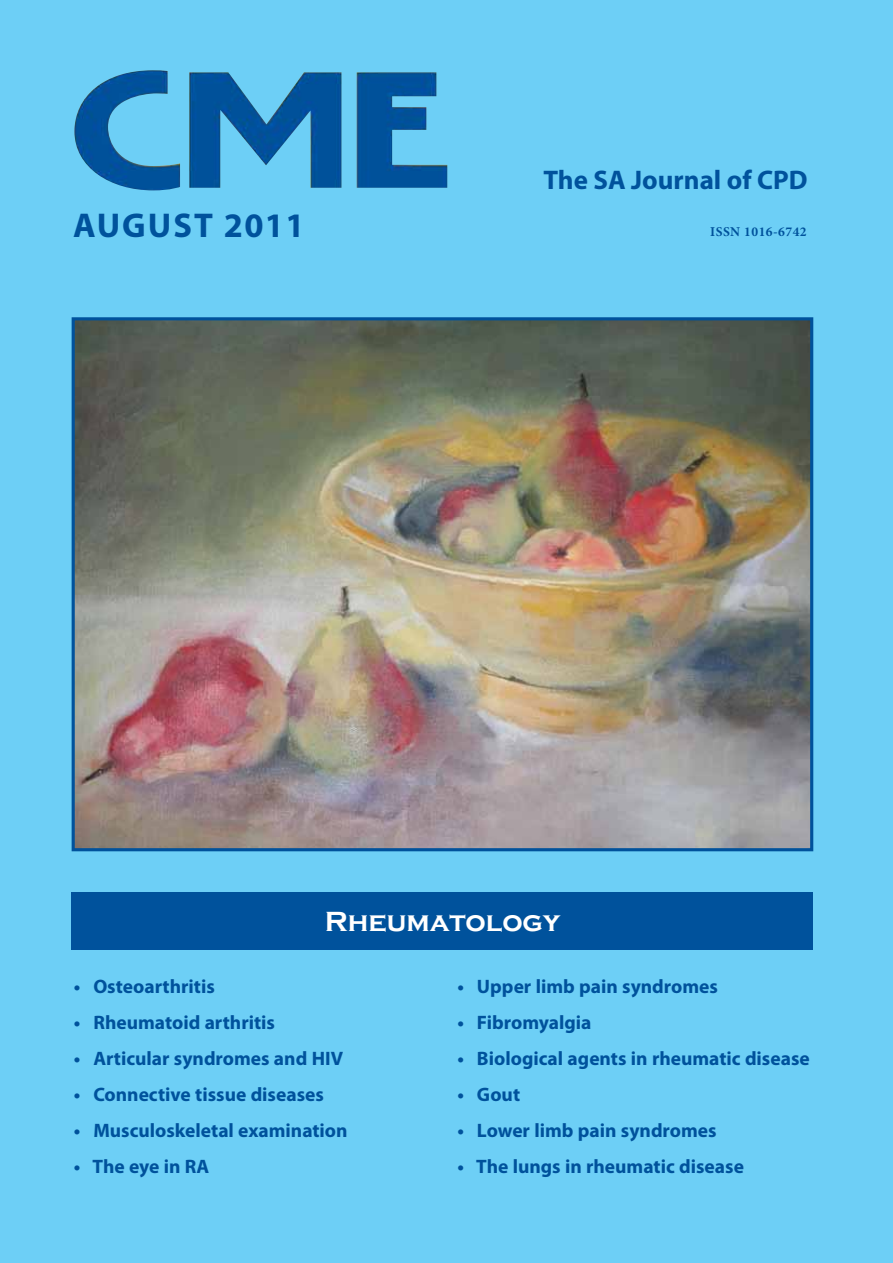
<style>
.page{position:relative;width:893px;height:1263px;background:#6dcff6}
.page>*{position:absolute;margin:0;border:0;box-sizing:border-box;transform-origin:0 0}
.t1{font:700 34.5px "Myriad Pro";letter-spacing:.05em;color:#00529c}
.t2{font:700 28.5px "Copperplate Gothic";color:#fff}
.t3{font:700 27px "Myriad Pro";color:#00529c}
.t4{font:700 19.5px "Myriad Pro";color:#00529c}
.t5{font:700 13.5px "Minion Pro";letter-spacing:.035em;color:#00529c}
</style>
<div class="page">
<img style="left:74px;top:70px;width:373px;height:120px">
<img style="left:76px;top:321px;width:733px;height:526px">
<div style="left:72px;top:317px;width:741px;height:534px;border:3px solid #00529c"></div>
<div style="left:72px;top:892px;width:741px;height:57px;background:#00529c"></div>
<h1 class="t1" style="left:73px;top:203px;width:233px">AUGUST 2011</h1>
<h3 class="t3" style="left:543px;top:162px;width:266px">The SA Journal of CPD</h3>
<p class="t5" style="left:710px;top:223px;width:98px">ISSN 1016-6742</p>
<h2 class="t2" style="left:325px;top:906px;width:237px">Rheumatology</h2>
<p class="t4" style="left:74px;top:973px;width:143px">• Osteoarthritis</p>
<p class="t4" style="left:74px;top:1009px;width:203px">• Rheumatoid arthritis</p>
<p class="t4" style="left:74px;top:1045px;width:271px">• Articular syndromes and HIV</p>
<p class="t4" style="left:74px;top:1081px;width:252px">• Connective tissue diseases</p>
<p class="t4" style="left:74px;top:1117px;width:275px">• Musculoskeletal examination</p>
<p class="t4" style="left:74px;top:1153px;width:137px">• The eye in RA</p>
<p class="t4" style="left:457px;top:973px;width:262px">• Upper limb pain syndromes</p>
<p class="t4" style="left:457px;top:1009px;width:136px">• Fibromyalgia</p>
<p class="t4" style="left:457px;top:1045px;width:354px">• Biological agents in rheumatic disease</p>
<p class="t4" style="left:457px;top:1081px;width:64px">• Gout</p>
<p class="t4" style="left:457px;top:1117px;width:261px">• Lower limb pain syndromes</p>
<p class="t4" style="left:457px;top:1153px;width:288px">• The lungs in rheumatic disease</p>
</div>
